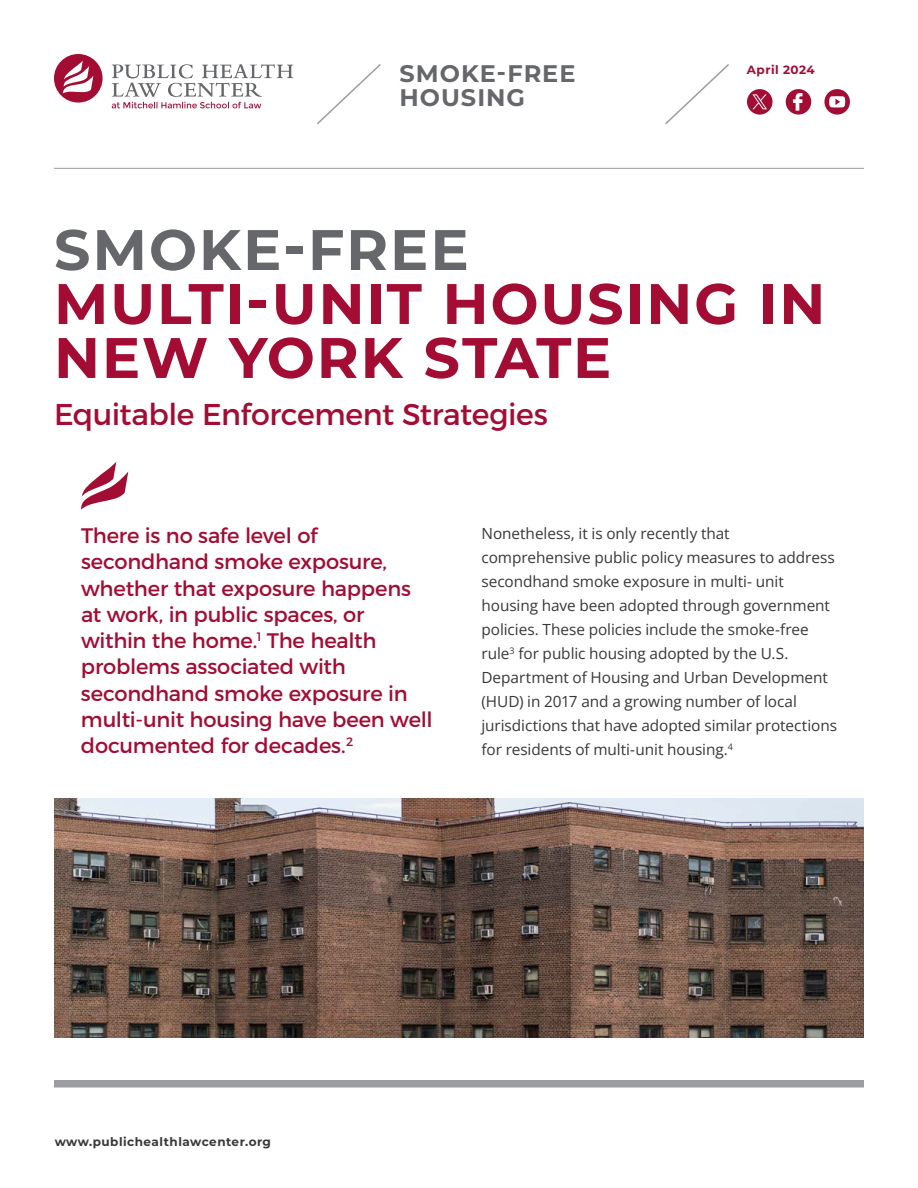
<style>
.page{position:relative;width:918px;height:1188px;background:#fff}
.page>*{position:absolute;margin:0;border:0;box-sizing:border-box;transform-origin:0 0}
.t1{font:700 57px/54px "Montserrat";letter-spacing:.03em;color:#a30c33}
.t2{font:700 57px "Montserrat";letter-spacing:.035em;color:#65676a}
.t3{font:30px "Montserrat";letter-spacing:-.015em;color:#a30c33}
.t4{font:700 24px/24px "Montserrat";letter-spacing:.04em;color:#65676a}
.t5{font:21px/26.2px "Montserrat";letter-spacing:-.01em;color:#a30c33}
.t6{font:15.3px/24px "Open Sans";letter-spacing:-.005em;color:#383839}
.t7{font:700 12px "Montserrat";letter-spacing:.04em;color:#383839}
.t8{font:700 12px "Montserrat";letter-spacing:.04em;color:#a30c33}
</style>
<div class="page">
<hr style="left:54px;top:168px;width:810px;height:1px;background:#9b9da0">
<svg style="left:317px;top:64px;width:64px;height:61px"></svg>
<svg style="left:665px;top:64px;width:64px;height:61px"></svg>
<div style="left:54px;top:1080px;width:810px;height:8px;background:#9b9da0"></div>
<svg style="left:81px;top:462px;width:47px;height:48px"></svg>
<svg style="left:747px;top:89px;width:25px;height:26px"></svg>
<svg style="left:786px;top:89px;width:25px;height:26px"></svg>
<svg style="left:824px;top:89px;width:26px;height:26px"></svg>
<img style="left:54px;top:798px;width:810px;height:239px">
<svg style="left:54px;top:54px;width:49px;height:49px"></svg>
<svg style="left:112px;top:64px;width:181px;height:44px"></svg>
<h3 class="t4" style="left:400px;top:60px;width:178px">SMOKE-FREE<br>HOUSING</h3>
<p class="t8" style="left:747px;top:61px;width:69px">April 2024</p>
<h1 class="t2" style="left:54px;top:209px;width:416px">SMOKE-FREE</h1>
<h1 class="t1" style="left:54px;top:274px;width:773px">MULTI-UNIT HOUSING IN<br>NEW YORK STATE</h1>
<h2 class="t3" style="left:54px;top:396px;width:495px">Equitable Enforcement Strategies</h2>
<p class="t5" style="left:81px;top:522px;width:353px">There is no safe level of secondhand smoke exposure, whether that exposure happens at work, in public spaces, or within the home.<sup>1</sup> The health problems associated with secondhand smoke exposure in multi-unit housing have been well documented for decades.<sup>2</sup></p>
<p class="t6" style="left:481px;top:521px;width:357px">Nonetheless, it is only recently that comprehensive public policy measures to address secondhand smoke exposure in multi- unit housing have been adopted through government policies. These policies include the smoke-free rule<sup>3</sup> for public housing adopted by the U.S.<br>Department of Housing and Urban Development (HUD) in 2017 and a growing number of local jurisdictions that have adopted similar protections for residents of multi-unit housing.<sup>4</sup></p>
<p class="t7" style="left:55px;top:1133px;width:218px">www.publichealthlawcenter.org</p>
</div>
